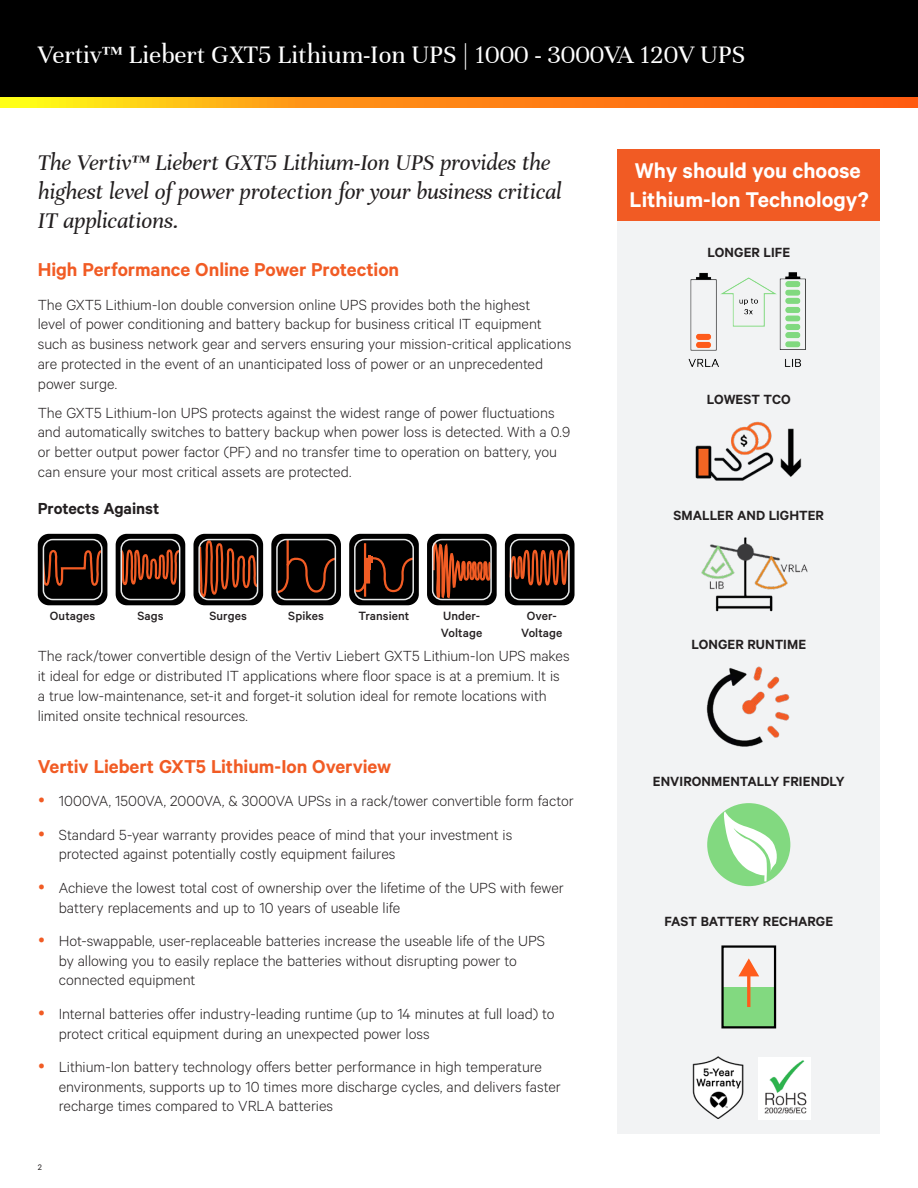
<style>
.page{position:relative;width:918px;height:1188px;background:#fff}
.page>*{position:absolute;margin:0;border:0;box-sizing:border-box;transform-origin:0 0}
.t1{font:27px "Unna";color:#fff}
.t2{font:italic 24px/28.8px "Unna";letter-spacing:-.01em;color:#231f20}
.t3{font:600 24px/28.8px "Calibre";color:#fff}
.t4{font:600 21px "Calibre";letter-spacing:-.005em;color:#f15b24}
.t5{font:600 18px "Calibre";letter-spacing:-.005em;color:#231f20}
.t6{font:300 16.5px/19.8px "Calibre";color:#231f20}
.t7{font:600 15px "Calibre";color:#231f20}
.t8{font:500 13.5px/16.2px "Calibre";letter-spacing:.005em;color:#231f20}
.t9{font:9px "Calibre";color:#231f20}
</style>
<div class="page">
<div style="left:0;top:0;width:918px;height:108px;background:#000"></div>
<svg style="left:0;top:98px;width:918px;height:10px;background:#ff9314"></svg>
<div style="left:617px;top:189px;width:263px;height:945px;background:#f2f3f4"></div>
<div style="left:617px;top:149px;width:263px;height:72px;background:#f15b24"></div>
<div style="left:759px;top:1058px;width:52px;height:62px;background:#fff"></div>
<img style="left:764px;top:1060px;width:43px;height:54px">
<img style="left:692px;top:1056px;width:52px;height:62px">
<img style="left:688px;top:272px;width:118px;height:95px">
<img style="left:695px;top:421px;width:107px;height:60px">
<img style="left:701px;top:537px;width:107px;height:75px">
<img style="left:706px;top:666px;width:84px;height:81px">
<div style="left:38px;top:534px;width:69px;height:71px;background:#000;border-radius:11px"></div>
<svg style="left:43px;top:540px;width:57px;height:60px"></svg>
<div style="left:43px;top:539px;width:60px;height:61px;border:2px solid #e6e8e8;border-radius:9px"></div>
<div style="left:116px;top:534px;width:69px;height:71px;background:#000;border-radius:11px"></div>
<svg style="left:120px;top:548px;width:61px;height:38px"></svg>
<div style="left:121px;top:539px;width:59px;height:61px;border:2px solid #e6e8e8;border-radius:9px"></div>
<div style="left:271px;top:534px;width:70px;height:71px;background:#000;border-radius:11px"></div>
<svg style="left:274px;top:537px;width:64px;height:56px"></svg>
<div style="left:276px;top:539px;width:60px;height:61px;border:2px solid #e6e8e8;border-radius:9px"></div>
<div style="left:193px;top:534px;width:70px;height:71px;background:#000;border-radius:11px"></div>
<svg style="left:198px;top:539px;width:62px;height:67px"></svg>
<div style="left:198px;top:539px;width:60px;height:61px;border:2px solid #e6e8e8;border-radius:9px"></div>
<div style="left:349px;top:534px;width:70px;height:71px;background:#000;border-radius:11px"></div>
<svg style="left:353px;top:542px;width:63px;height:64px"></svg>
<div style="left:354px;top:539px;width:60px;height:61px;border:2px solid #e6e8e8;border-radius:9px"></div>
<div style="left:427px;top:534px;width:70px;height:71px;background:#000;border-radius:11px"></div>
<svg style="left:431px;top:533px;width:63px;height:73px"></svg>
<div style="left:432px;top:539px;width:60px;height:61px;border:2px solid #e6e8e8;border-radius:9px"></div>
<div style="left:505px;top:534px;width:70px;height:71px;background:#000;border-radius:11px"></div>
<svg style="left:509px;top:549px;width:58px;height:38px"></svg>
<div style="left:510px;top:539px;width:60px;height:61px;border:2px solid #e6e8e8;border-radius:9px"></div>
<div style="left:707px;top:803px;width:83px;height:83px;background:#82d980;border-radius:50%"></div>
<svg style="left:723px;top:810px;width:56px;height:71px"></svg>
<div style="left:723px;top:987px;width:52px;height:40px;background:#82d980"></div>
<div style="left:721px;top:945px;width:55px;height:83px;border:2px solid #000"></div>
<hr style="left:747px;top:973px;width:3px;height:34px;background:#ff5c1c">
<svg style="left:738px;top:958px;width:21px;height:18px"></svg>
<h1 class="t1" style="left:38px;top:39px;width:709px">Vertiv™ Liebert GXT5 Lithium-Ion UPS | 1000 - 3000VA 120V UPS</h1>
<h2 class="t2" style="left:38px;top:149px;width:525px">The Vertiv™ Liebert GXT5 Lithium-Ion UPS provides the highest level of power protection for your business critical<br>IT applications.</h2>
<p class="t4" style="left:38px;top:257px;width:363px">High Performance Online Power Protection</p>
<p class="t6" style="left:38px;top:294px;width:535px">The GXT5 Lithium-Ion double conversion online UPS provides both the highest<br>level of power conditioning and battery backup for business critical IT equipment such as business network gear and servers ensuring your mission-critical applications are protected in the event of an unanticipated loss of power or an unprecedented power surge.</p>
<p class="t6" style="left:38px;top:402px;width:534px">The GXT5 Lithium-Ion UPS protects against the widest range of power fluctuations and automatically switches to battery backup when power loss is detected. With a 0.9 or better output power factor (PF) and no transfer time to operation on battery, you can ensure your most critical assets are protected.</p>
<p class="t5" style="left:38px;top:498px;width:123px">Protects Against</p>
<p class="t8" style="left:50px;top:608px;width:47px">Outages</p>
<p class="t8" style="left:137px;top:608px;width:28px">Sags</p>
<p class="t8" style="left:209px;top:608px;width:39px">Surges</p>
<p class="t8" style="left:288px;top:608px;width:37px">Spikes</p>
<p class="t8" style="left:359px;top:608px;width:52px">Transient</p>
<p class="t8" style="left:441px;top:608px;width:43px">Under-<br>Voltage</p>
<p class="t8" style="left:521px;top:608px;width:43px;text-align:center">Over-<br>Voltage</p>
<p class="t6" style="left:38px;top:646px;width:533px">The rack/tower convertible design of the Vertiv Liebert GXT5 Lithium-Ion UPS makes it ideal for edge or distributed IT applications where floor space is at a premium. It is a true low-maintenance, set-it and forget-it solution ideal for remote locations with limited onsite technical resources.</p>
<p class="t4" style="left:38px;top:754px;width:355px">Vertiv Liebert GXT5 Lithium-Ion Overview</p>
<p class="t6" style="left:59px;top:784px;width:517px;line-height:33.3px">1000VA, 1500VA, 2000VA, &amp; 3000VA UPSs in a rack/tower convertible form factor<br>Standard 5-year warranty provides peace of mind that your investment is</p>
<p class="t6" style="left:59px;top:837px;width:507px;line-height:33.3px">protected against potentially costly equipment failures<br>Achieve the lowest total cost of ownership over the lifetime of the UPS with fewer</p>
<p class="t6" style="left:59px;top:890px;width:488px;line-height:33.3px">battery replacements and up to 10 years of useable life<br>Hot-swappable, user-replaceable batteries increase the useable life of the UPS</p>
<p class="t6" style="left:59px;top:950px;width:460px">by allowing you to easily replace the batteries without disrupting power to connected equipment</p>
<p class="t6" style="left:59px;top:1003px;width:497px">Internal batteries offer industry-leading runtime (up to 14 minutes at full load) to protect critical equipment during an unexpected power loss</p>
<p class="t6" style="left:59px;top:1056px;width:504px">Lithium-Ion battery technology offers better performance in high temperature environments, supports up to 10 times more discharge cycles, and delivers faster recharge times compared to VRLA batteries</p>
<p class="t9" style="left:38px;top:1162px;width:6px">2</p>
<h2 class="t3" style="left:630px;top:156px;width:241px">Why should you choose<br>Lithium-Ion Technology?</h2>
<p class="t7" style="left:707px;top:243px;width:84px">LONGER LIFE</p>
<p class="t7" style="left:707px;top:391px;width:85px">LOWEST TCO</p>
<p class="t7" style="left:674px;top:507px;width:152px">SMALLER AND LIGHTER</p>
<p class="t7" style="left:691px;top:635px;width:116px">LONGER RUNTIME</p>
<p class="t7" style="left:653px;top:772px;width:193px">ENVIRONMENTALLY FRIENDLY</p>
<p class="t7" style="left:664px;top:913px;width:170px">FAST BATTERY RECHARGE</p>
</div>
